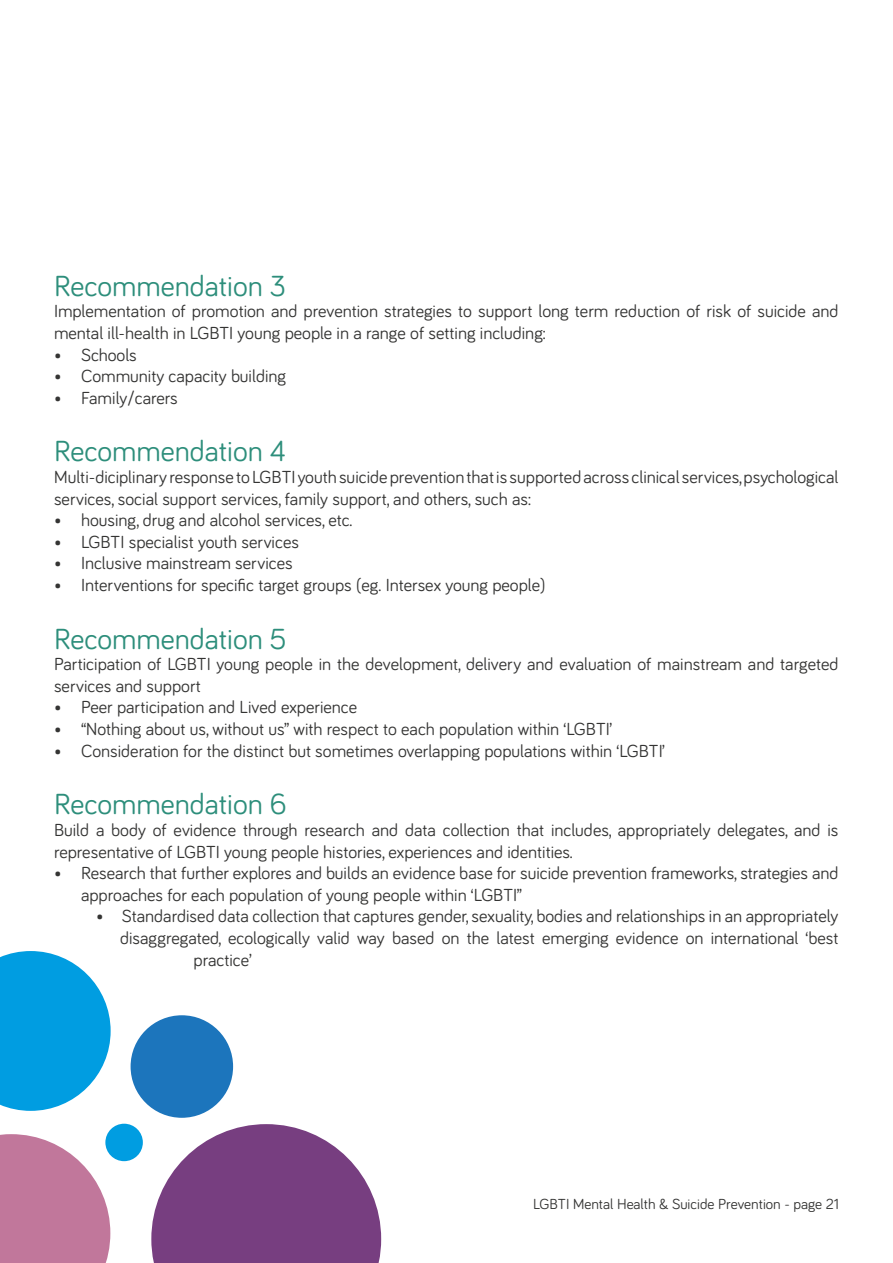
<style>
.page{position:relative;width:893px;height:1263px;background:#fff}
.page>*{position:absolute;margin:0;border:0;box-sizing:border-box;transform-origin:0 0}
.t1{font:30px "Bariol";color:#2d8e7b}
.t2{font:18px/21.6px "Bariol";color:#343433}
.t3{font:15px "Bariol";color:#343433}
</style>
<div class="page">
<svg style="left:0;top:1134px;width:110px;height:129px"></svg>
<svg style="left:151px;top:1124px;width:230px;height:139px"></svg>
<svg style="left:0;top:951px;width:111px;height:160px"></svg>
<div style="left:131px;top:1015px;width:102px;height:103px;background:#1c75bc;border-radius:50%"></div>
<div style="left:105px;top:1124px;width:38px;height:37px;background:#009de1;border-radius:50%"></div>
<h1 class="t1" style="left:54px;top:265px;width:234px">Recommendation 3</h1>
<p class="t2" style="left:54px;top:300px;width:786px">Implementation of promotion and prevention strategies to support long term reduction of risk of suicide and mental ill-health in LGBTI young people in a range of setting including:</p>
<p class="t2" style="left:54px;top:343px;width:84px">• Schools</p>
<p class="t2" style="left:54px;top:365px;width:234px">• Community capacity building</p>
<p class="t2" style="left:54px;top:386px;width:125px">• Family/carers</p>
<h1 class="t1" style="left:54px;top:431px;width:234px">Recommendation 4</h1>
<p class="t2" style="left:54px;top:465px;width:786px">Multi-diciplinary response to LGBTI youth suicide prevention that is supported across clinical services, psychological services, social support services, family support, and others, such as:</p>
<p class="t2" style="left:54px;top:509px;width:300px">• housing, drug and alcohol services, etc.</p>
<p class="t2" style="left:54px;top:530px;width:247px">• LGBTI specialist youth services</p>
<p class="t2" style="left:54px;top:552px;width:240px">• Inclusive mainstream services</p>
<p class="t2" style="left:54px;top:573px;width:493px">• Interventions for specific target groups (eg. Intersex young people)</p>
<h1 class="t1" style="left:54px;top:618px;width:234px">Recommendation 5</h1>
<p class="t2" style="left:54px;top:653px;width:786px">Participation of LGBTI young people in the development, delivery and evaluation of mainstream and targeted services and support</p>
<p class="t2" style="left:54px;top:696px;width:305px">• Peer participation and Lived experience</p>
<p class="t2" style="left:54px;top:717px;width:560px">• “Nothing about us, without us” with respect to each population within ‘LGBTI’</p>
<p class="t2" style="left:54px;top:739px;width:613px">• Consideration for the distinct but sometimes overlapping populations within ‘LGBTI’</p>
<h1 class="t1" style="left:54px;top:784px;width:234px">Recommendation 6</h1>
<p class="t2" style="left:54px;top:818px;width:786px">Build a body of evidence through research and data collection that includes, appropriately delegates, and is representative of LGBTI young people histories, experiences and identities.</p>
<p class="t2" style="left:81px;top:861px;width:759px;text-indent:-27px">• Research that further explores and builds an evidence base for suicide prevention frameworks, strategies and approaches for each population of young people within ‘LGBTI”</p>
<p class="t2" style="left:96px;top:905px;width:744px">• Standardised data collection that captures gender, sexuality, bodies and relationships in an appropriately</p>
<p class="t2" style="left:120px;top:926px;width:720px">disaggregated, ecologically valid way based on the latest emerging evidence on international ‘best</p>
<p class="t2" style="left:194px;top:948px;width:60px">practice’</p>
<p class="t3" style="left:533px;top:1194px;width:307px">LGBTI Mental Health &amp; Suicide Prevention - page 21</p>
</div>
